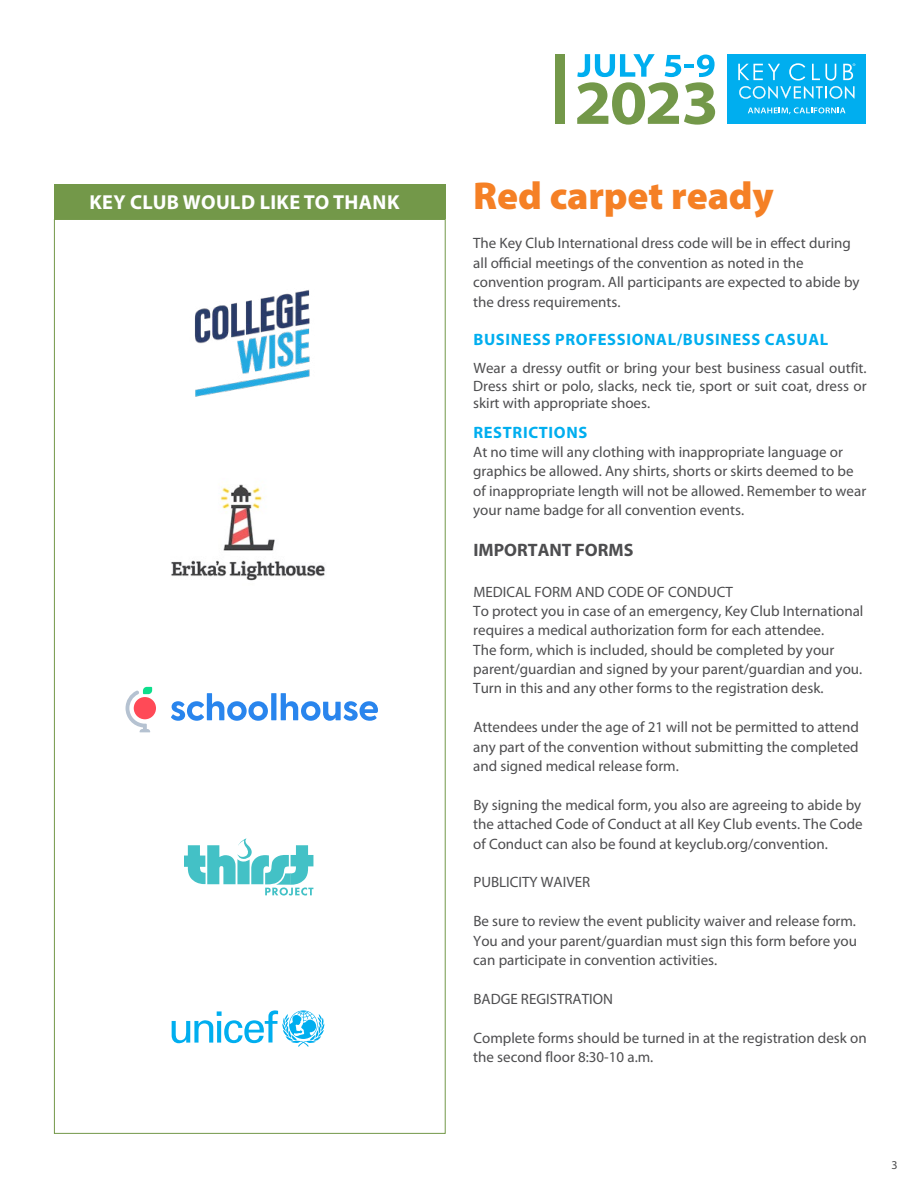
<style>
.page{position:relative;width:918px;height:1188px;background:#fff}
.page>*{position:absolute;margin:0;border:0;box-sizing:border-box;transform-origin:0 0}
.t1{font:900 39px "Myriad Pro";letter-spacing:-.005em;color:#f58025}
.t2{font:700 20.25px "Myriad Pro";letter-spacing:.02em;color:#fff}
.t3{font:700 18px "Myriad Pro";color:#4d4d4f}
.t4{font:700 16.5px "Myriad Pro";letter-spacing:.04em;color:#00aeef}
.t5{font:15px/19.4px "Myriad Pro";color:#4d4d4f}
.t6{font:12px "Myriad Pro";color:#4d4d4f}
</style>
<div class="page">
<div style="left:555px;top:54px;width:9px;height:70px;background:#739849"></div>
<svg style="left:577px;top:54px;width:138px;height:71px"></svg>
<div style="left:728px;top:54px;width:138px;height:70px;background:#00aeef"></div>
<svg style="left:738px;top:63px;width:117px;height:36px"></svg>
<svg style="left:748px;top:107px;width:97px;height:7px"></svg>
<div style="left:54px;top:184px;width:391px;height:35px;background:#739849"></div>
<svg style="left:184px;top:838px;width:129px;height:58px"></svg>
<svg style="left:172px;top:1010px;width:152px;height:37px"></svg>
<svg style="left:281px;top:693px;width:97px;height:28px"></svg>
<div style="left:271px;top:693px;width:5px;height:27px;background:#2985ed"></div>
<svg style="left:171px;top:693px;width:97px;height:28px"></svg>
<svg style="left:126px;top:687px;width:26px;height:45px"></svg>
<div style="left:134px;top:697px;width:22px;height:22px;background:#ff4a57;border-radius:50%"></div>
<img style="left:171px;top:484px;width:154px;height:97px">
<img style="left:195px;top:290px;width:115px;height:107px">
<h2 class="t2" style="left:89px;top:189px;width:312px">KEY CLUB WOULD LIKE TO THANK</h2>
<h1 class="t1" style="left:473px;top:170px;width:302px">Red carpet ready</h1>
<p class="t5" style="left:473px;top:233px;width:388px">The Key Club International dress code will be in effect during all official meetings of the convention as noted in the convention program. All participants are expected to abide by the dress requirements.</p>
<p class="t4" style="left:473px;top:329px;width:356px">BUSINESS PROFESSIONAL/BUSINESS CASUAL</p>
<p class="t5" style="left:473px;top:359px;width:395px;line-height:17.7px;text-align:justify">Wear a dressy outfit or bring your best business casual outfit.<br>Dress shirt or polo, slacks, neck tie, sport or suit coat, dress or skirt with appropriate shoes.</p>
<p class="t4" style="left:473px;top:421px;width:115px">RESTRICTIONS</p>
<p class="t5" style="left:473px;top:442px;width:395px">At no time will any clothing with inappropriate language or graphics be allowed. Any shirts, shorts or skirts deemed to be of inappropriate length will not be allowed. Remember to wear your name badge for all convention events.</p>
<p class="t3" style="left:473px;top:540px;width:162px">IMPORTANT FORMS</p>
<p class="t5" style="left:473px;top:582px;width:392px">MEDICAL FORM AND CODE OF CONDUCT<br>To protect you in case of an emergency, Key Club International requires a medical authorization form for each attendee.<br>The form, which is included, should be completed by your parent/guardian and signed by your parent/guardian and you.<br>Turn in this and any other forms to the registration desk.</p>
<p class="t5" style="left:473px;top:717px;width:387px;text-align:justify">Attendees under the age of 21 will not be permitted to attend any part of the convention without submitting the completed and signed medical release form.</p>
<p class="t5" style="left:473px;top:795px;width:391px;text-align:justify">By signing the medical form, you also are agreeing to abide by the attached Code of Conduct at all Key Club events. The Code of Conduct can also be found at keyclub.org/convention.</p>
<p class="t5" style="left:473px;top:873px;width:118px">PUBLICITY WAIVER</p>
<p class="t5" style="left:473px;top:912px;width:385px;text-align:justify">Be sure to review the event publicity waiver and release form.<br>You and your parent/guardian must sign this form before you can participate in convention activities.</p>
<p class="t5" style="left:473px;top:989px;width:141px">BADGE REGISTRATION</p>
<p class="t5" style="left:473px;top:1028px;width:395px">Complete forms should be turned in at the registration desk on the second floor 8:30-10 a.m.</p>
<p class="t6" style="left:892px;top:1158px;width:8px">3</p>
</div>
